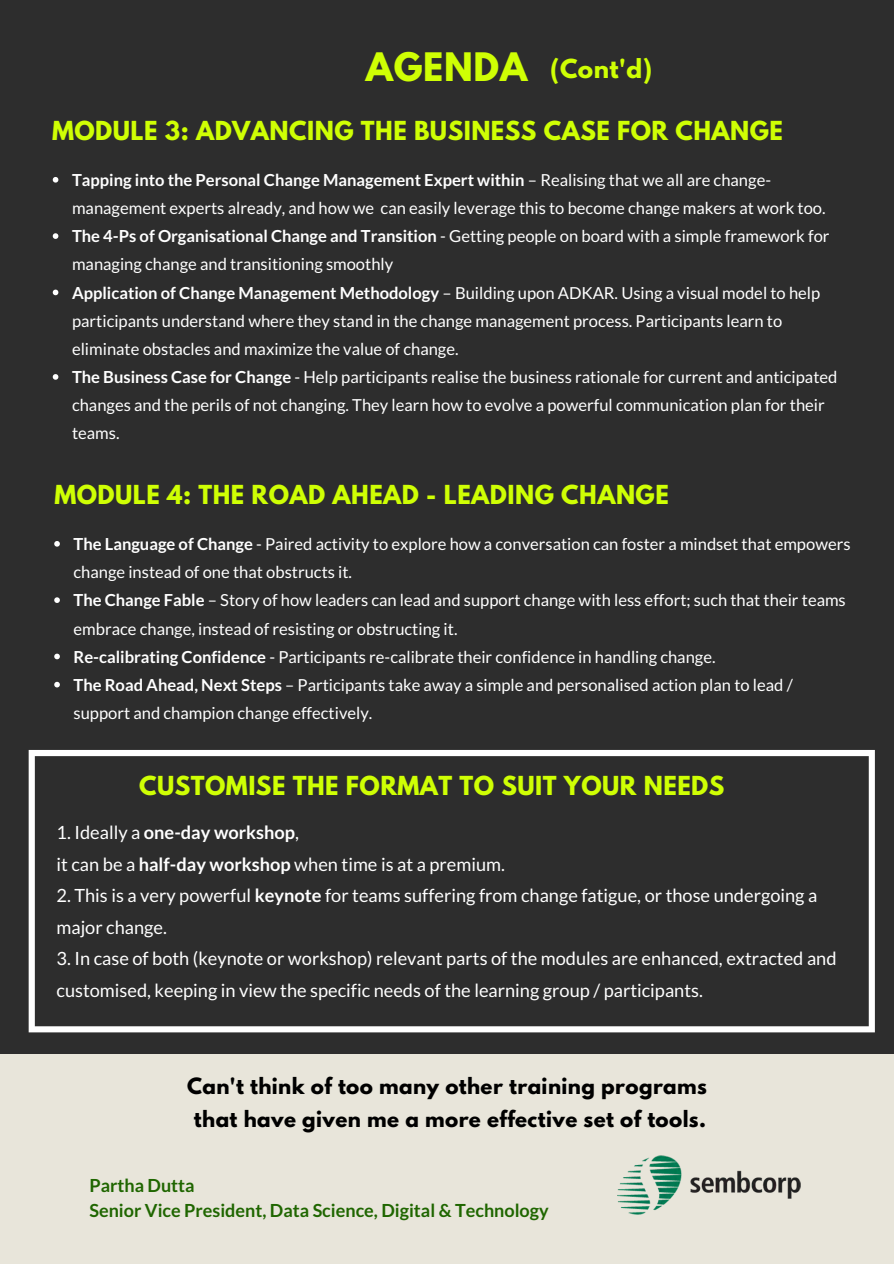
<style>
.page{position:relative;width:894px;height:1264px;background:#fff}
.page>*{position:absolute;margin:0;border:0;box-sizing:border-box;transform-origin:0 0}
.t1{font:700 34.8px "League Spartan";letter-spacing:.02em;color:#cfff04}
.t2{font:700 23.25px "League Spartan";letter-spacing:.02em;color:#cfff04}
.t3{font:700 19.8px/32.7px "League Spartan";letter-spacing:.02em;color:#000;text-align:center}
.t4{font:18.15px/31.5px "Lato";color:#fff}
.t5{font:700 18px/24.8px "Lato";color:#1f6600}
.t6{font:16.5px/28.2px "Lato";color:#fff}
.s1{font-weight:700}
</style>
<div class="page">
<div style="left:0;top:0;width:893px;height:1263px;background:#2d2d2d"></div>
<svg style="left:53px;top:177px;width:5px;height:6px"></svg>
<svg style="left:53px;top:233px;width:5px;height:6px"></svg>
<svg style="left:53px;top:289px;width:5px;height:6px"></svg>
<svg style="left:53px;top:374px;width:5px;height:6px"></svg>
<svg style="left:54px;top:541px;width:6px;height:5px"></svg>
<svg style="left:54px;top:597px;width:6px;height:6px"></svg>
<svg style="left:54px;top:653px;width:6px;height:6px"></svg>
<svg style="left:54px;top:681px;width:6px;height:6px"></svg>
<svg style="left:29px;top:750px;width:845px;height:282px"></svg>
<div style="left:0;top:1054px;width:893px;height:209px;background:#e8e5da"></div>
<img style="left:617px;top:1155px;width:184px;height:60px">
<h1 class="t1" style="left:365px;top:49px;width:163px">AGENDA</h1>
<h2 class="t2" style="left:550px;top:57px;width:103px">(Cont'd)</h2>
<h2 class="t2" style="left:52px;top:119px;width:732px">MODULE 3: ADVANCING THE BUSINESS CASE FOR CHANGE</h2>
<p class="t6" style="left:72px;top:165px;width:766px"><span class="s1">Tapping into the Personal Change Management Expert within</span> – Realising that we all are change&shy;management experts already, and how we can easily leverage this to become change makers at work too.<br><span class="s1">The 4-Ps of Organisational Change and Transition</span> - Getting people on board with a simple framework for managing change and transitioning smoothly<br><span class="s1">Application of Change Management Methodology</span> – Building upon ADKAR. Using a visual model to help participants understand where they stand in the change management process. Participants learn to eliminate obstacles and maximize the value of change.<br><span class="s1">The Business Case for Change</span> - Help participants realise the business rationale for current and anticipated changes and the perils of not changing. They learn how to evolve a powerful communication plan for their teams.</p>
<h2 class="t2" style="left:54px;top:483px;width:615px">MODULE 4: THE ROAD AHEAD - LEADING CHANGE</h2>
<p class="t6" style="left:73px;top:529px;width:778px"><span class="s1">The Language of Change</span> - Paired activity to explore how a conversation can foster a mindset that empowers change instead of one that obstructs it.<br><span class="s1">The Change Fable</span> – Story of how leaders can lead and support change with less effort; such that their teams embrace change, instead of resisting or obstructing it.<br><span class="s1">Re-calibrating Confidence</span> - Participants re-calibrate their confidence in handling change.<br><span class="s1">The Road Ahead, Next Steps</span> – Participants take away a simple and personalised action plan to lead / support and champion change effectively.</p>
<h2 class="t2" style="left:139px;top:774px;width:586px">CUSTOMISE THE FORMAT TO SUIT YOUR NEEDS</h2>
<p class="t4" style="left:56px;top:816px;width:450px">1. Ideally a <span class="s1">one-day workshop</span>,<br>it can be a <span class="s1">half-day workshop</span> when time is at a premium.</p>
<p class="t4" style="left:56px;top:879px;width:762px">2. This is a very powerful <span class="s1">keynote</span> for teams suffering from change fatigue, or those undergoing a major change.</p>
<p class="t4" style="left:56px;top:942px;width:781px">3. In case of both (keynote or workshop) relevant parts of the modules are enhanced, extracted and customised, keeping in view the specific needs of the learning group / participants.</p>
<p class="t3" style="left:187px;top:1072px;width:521px">Can't think of too many other training programs that have given me a more effective set of tools.</p>
<p class="t5" style="left:89px;top:1173px;width:460px">Partha Dutta<br>Senior Vice President, Data Science, Digital Technology</p>
</div>
